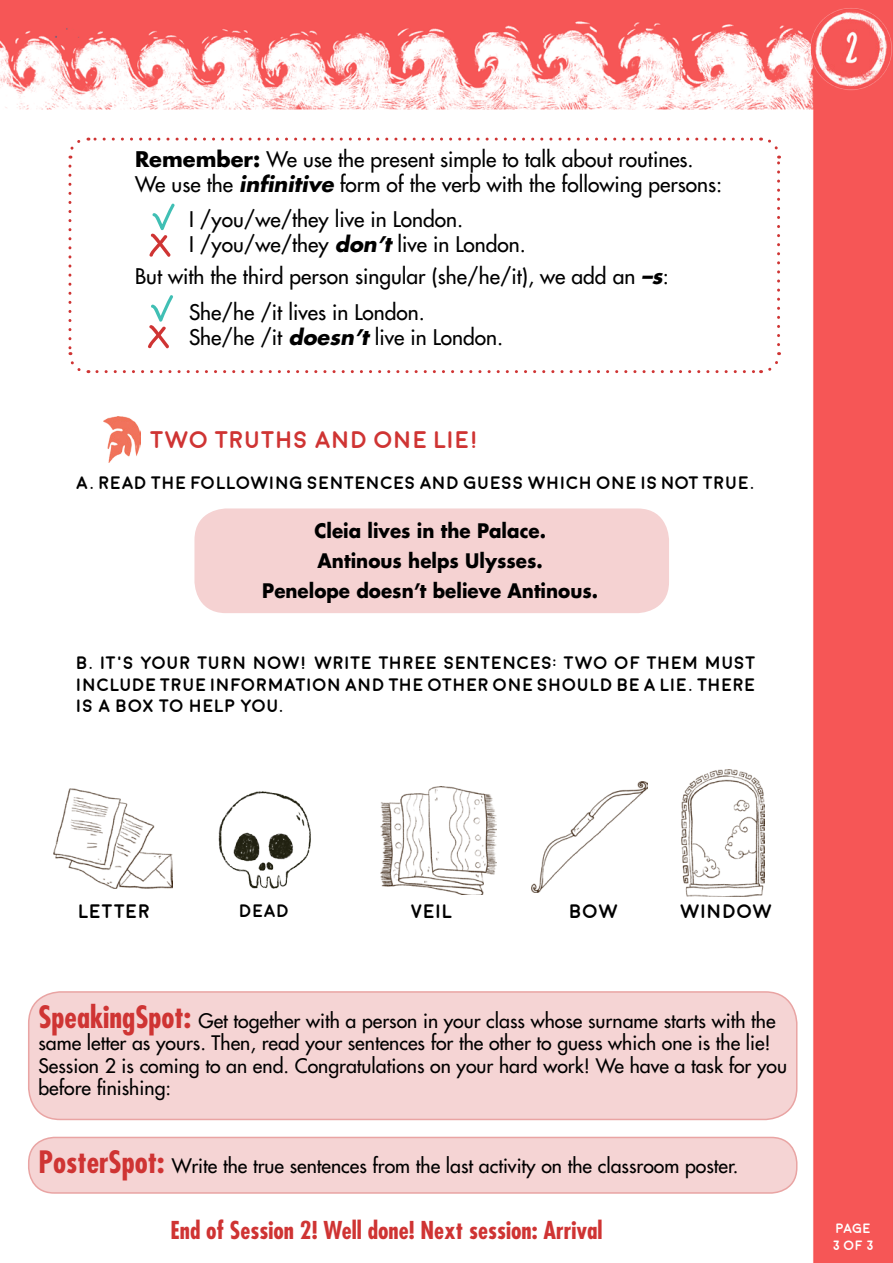
<style>
.page{position:relative;width:893px;height:1263px;background:#fff}
.page>*{position:absolute;margin:0;border:0;box-sizing:border-box;transform-origin:0 0}
.t1{font:700 condensed 24px "Futura Std";color:#cf3433}
.t2{font:700 24px "Moon";letter-spacing:.01em;color:#cf3433}
.t3{font:500 21px/25.5px "Futura Std";color:#000}
.t4{font:500 19.5px/22.5px "Futura Std";color:#000}
.t5{font:700 19.5px/30px "Futura Std";color:#000;text-align:center;scale:.94 1}
.t6{font:700 19.5px "Moon";letter-spacing:.01em;color:#000}
.t7{font:700 18px/21.6px "Moon";letter-spacing:.01em;color:#000;text-align:justify}
.t8{font:700 13.5px/16.2px "Moon";letter-spacing:.015em;color:#fff}
.s1{font-weight:700}
.s2{font-weight:700;font-style:italic}
.s3{font-weight:700;font-stretch:condensed;font-size:30px;color:#cf3433}
</style>
<div class="page">
<img style="left:0;top:0;width:893px;height:1262px">
<img style="left:806px;top:7px;width:87px;height:85px">
<img style="left:103px;top:417px;width:37px;height:45px">
<div style="left:194px;top:508px;width:475px;height:105px;background:#f5d2d2;border-radius:32px"></div>
<svg style="left:67px;top:136px;width:715px;height:239px"></svg>
<img style="left:53px;top:788px;width:120px;height:100px">
<img style="left:199px;top:777px;width:136px;height:120px">
<img style="left:380px;top:786px;width:117px;height:108px">
<img style="left:531px;top:782px;width:116px;height:111px">
<img style="left:681px;top:770px;width:84px;height:127px">
<div style="left:29px;top:992px;width:768px;height:127px;background:#f5d4d4;border-radius:32px"></div>
<div style="left:28px;top:991px;width:769px;height:129px;border:2px solid #e9a4a3;border-radius:32px"></div>
<div style="left:29px;top:1137px;width:768px;height:56px;background:#f5d4d4;border-radius:26px"></div>
<div style="left:28px;top:1137px;width:769px;height:57px;border:2px solid #e9a4a3;border-radius:26px"></div>
<p class="t3" style="left:135px;top:147px;width:589px"><span class="s1">Remember:</span> We use the present simple to talk about routines.<br>We use the <span class="s2">infinitive</span> form of the verb with the following persons:</p>
<p class="t3" style="left:189px;top:207px;width:338px">I /you/we/they live in London.<br>I /you/we/they <span class="s2">don’t</span> live in London.</p>
<p class="t3" style="left:189px;top:258px;width:481px;line-height:36px;text-indent:-54px">But with the third person singular (she/he/it), we add an <span class="s2">–s</span>:<br>She/he /it lives in London.</p>
<p class="t3" style="left:189px;top:325px;width:316px">She/he /it <span class="s2">doesn’t</span> live in London.</p>
<p class="t2" style="left:150px;top:428px;width:331px">TWO TRUTHS AND ONE LIE!</p>
<p class="t7" style="left:76px;top:472px;width:681px">A. READ THE FOLLOWING SENTENCES AND GUESS WHICH ONE IS NOT TRUE.</p>
<p class="t5" style="left:262px;top:515px;width:359px">Cleia lives in the Palace.<br>Antinous helps Ulysses.<br>Penelope doesn’t believe Antinous.</p>
<p class="t7" style="left:76px;top:653px;width:681px">B. IT’S YOUR TURN NOW! WRITE THREE SENTENCES: TWO OF THEM MUST INCLUDE TRUE INFORMATION AND THE OTHER ONE SHOULD BE A LIE. THERE IS A BOX TO HELP YOU.</p>
<p class="t6" style="left:78px;top:901px;width:74px">LETTER</p>
<p class="t7" style="left:239px;top:900px;width:52px">DEAD</p>
<p class="t6" style="left:410px;top:901px;width:44px">VEIL</p>
<p class="t6" style="left:680px;top:901px;width:94px">WINDOW</p>
<p class="t6" style="left:569px;top:901px;width:51px">BOW</p>
<p class="t4" style="left:38px;top:1009px;width:750px"><span class="s3">SpeakingSpot:</span> Get together with a person in your class whose surname starts with the same letter as yours. Then, read your sentences for the other to guess which one is the lie!<br>Session 2 is coming to an end. Congratulations on your hard work! We have a task for you before finishing:</p>
<p class="t4" style="left:38px;top:1155px;width:702px"><span class="s3">PosterSpot:</span> Write the true sentences from the last activity on the classroom poster.</p>
<p class="t1" style="left:170px;top:1216px;width:434px">End of Session 2! Well done! Next session: Arrival</p>
<p class="t8" style="left:832px;top:1221px;width:43px">PAGE<br>3 OF 3</p>
</div>
